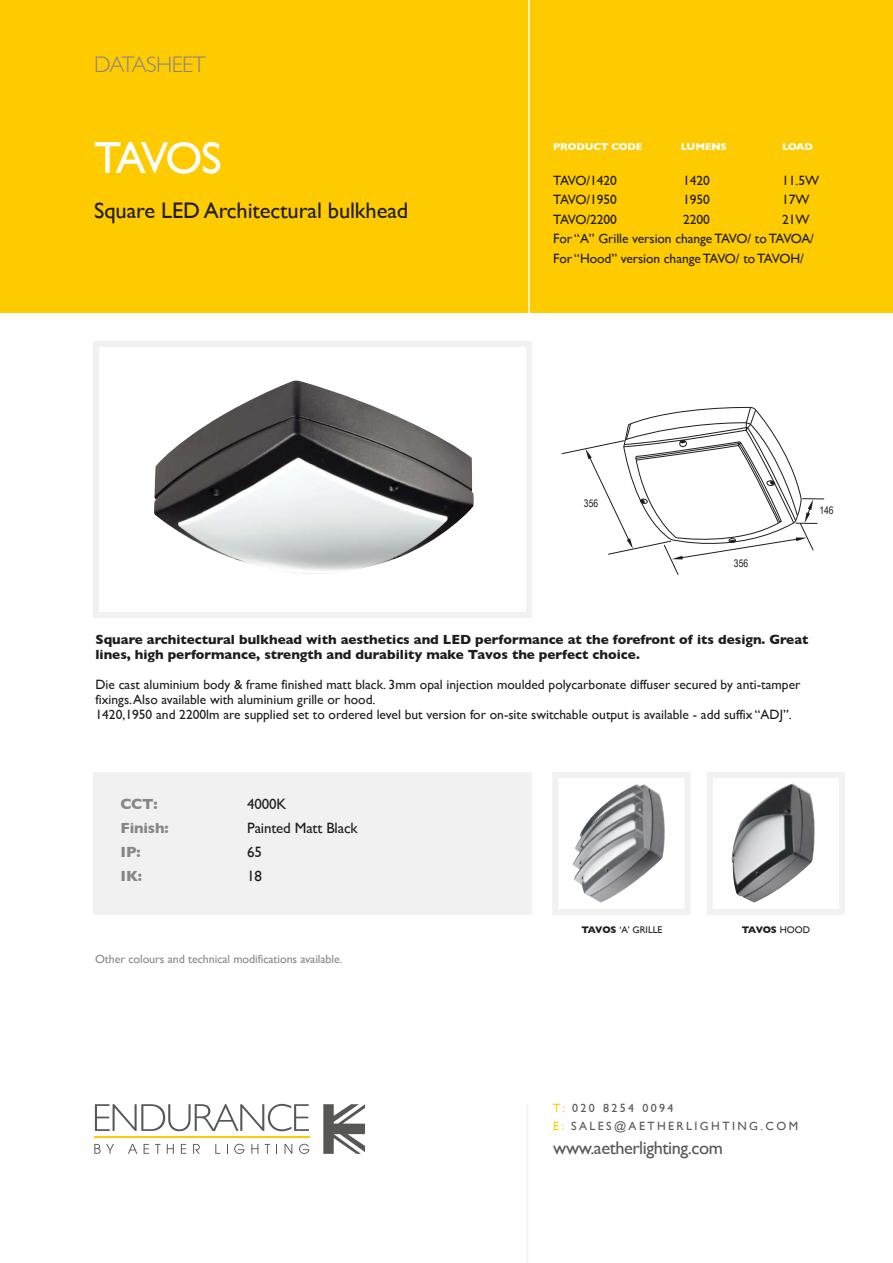
<style>
.page{position:relative;width:893px;height:1263px;background:#fff}
.page>*{position:absolute;margin:0;border:0;box-sizing:border-box;transform-origin:0 0}
.t1{font:45px "Gill Sans";letter-spacing:-.085em;color:#fff}
.t2{font:22.5px "Gill Sans";letter-spacing:-.005em;color:#1d1d1b}
.t3{font:300 22.5px "Gill Sans";letter-spacing:-.025em;color:#878787}
.t4{font:18.3px "Gill Sans";letter-spacing:-.025em;color:#575756}
.t5{font:15px "Gill Sans";letter-spacing:-.01em;color:#1d1d1b}
.t6{font:700 15px "Gill Sans";letter-spacing:-.01em;color:#878787}
.t7{font:13.5px/15px "Gill Sans";color:#1d1d1b}
.t8{font:700 13.5px/15px "Gill Sans";color:#1d1d1b}
.t9{font:13.5px "Gill Sans";letter-spacing:-.025em;color:#1d1d1b}
.t10{font:12px "Gill Sans";letter-spacing:-.005em;color:#878787}
.t11{font:12px/18.1px "Gill Sans";letter-spacing:.2em;color:#575756}
.t12{font:10.5px "Arial Narrow";color:#1d1d1b}
.t13{font:700 10.2px "Gill Sans";letter-spacing:-.01em;color:#fff}
.t14{font:9.75px "Gill Sans";letter-spacing:-.005em;color:#1d1d1b}
.t15{font:700 9.75px "Gill Sans";letter-spacing:-.055em;color:#1d1d1b}
.s1{font-weight:700}
.s2{font-weight:400}
.s3{color:#feca00}
</style>
<div class="page">
<div style="left:0;top:0;width:893px;height:312px;background:#feca00"></div>
<div style="left:93px;top:772px;width:439px;height:143px;background:#f2f1f1"></div>
<hr style="left:528px;top:0;width:2px;height:319px;background:#fff">
<img style="left:154px;top:381px;width:320px;height:193px">
<div style="left:552px;top:772px;width:138px;height:143px;border:6px solid #f2f1f1"></div>
<div style="left:707px;top:772px;width:138px;height:143px;border:6px solid #f2f1f1"></div>
<img style="left:573px;top:784px;width:92px;height:118px">
<img style="left:732px;top:783px;width:83px;height:120px">
<div style="left:93px;top:341px;width:439px;height:277px;border:6px solid #f2f1f1"></div>
<svg style="left:562px;top:406px;width:262px;height:169px"></svg>
<hr style="left:527px;top:1104px;width:1px;height:159px;background:#f2f1f1">
<svg style="left:95px;top:1104px;width:214px;height:27px"></svg>
<svg style="left:323px;top:1104px;width:42px;height:50px"></svg>
<svg style="left:94px;top:1144px;width:20px;height:10px"></svg>
<svg style="left:128px;top:1144px;width:9px;height:10px"></svg>
<svg style="left:144px;top:1144px;width:5px;height:10px"></svg>
<svg style="left:155px;top:1144px;width:5px;height:10px"></svg>
<svg style="left:167px;top:1144px;width:7px;height:10px"></svg>
<svg style="left:181px;top:1144px;width:5px;height:10px"></svg>
<svg style="left:193px;top:1144px;width:7px;height:10px"></svg>
<svg style="left:215px;top:1144px;width:5px;height:10px"></svg>
<svg style="left:234px;top:1144px;width:11px;height:10px"></svg>
<svg style="left:251px;top:1144px;width:7px;height:10px"></svg>
<svg style="left:265px;top:1144px;width:5px;height:10px"></svg>
<svg style="left:284px;top:1144px;width:8px;height:10px"></svg>
<svg style="left:299px;top:1144px;width:10px;height:10px"></svg>
<hr style="left:94px;top:1137px;width:216px;height:1px;background:#feca00">
<h2 class="t3" style="left:94px;top:47px;width:113px">DATASHEET</h2>
<h1 class="t1" style="left:94px;top:132px;width:129px">TAVOS</h1>
<h2 class="t2" style="left:94px;top:197px;width:316px">Square LED Architectural bulkhead</h2>
<p class="t13" style="left:553px;top:139px;width:91px">PRODUCT CODE</p>
<p class="t13" style="left:681px;top:139px;width:48px">LUMENS</p>
<p class="t13" style="left:782px;top:139px;width:32px">LOAD</p>
<p class="t9" style="left:553px;top:172px;width:65px">TAVO/1420</p>
<p class="t7" style="left:683px;top:173px;width:28px">1420</p>
<p class="t7" style="left:782px;top:173px;width:39px">11.5W</p>
<p class="t9" style="left:553px;top:192px;width:65px">TAVO/1950</p>
<p class="t7" style="left:683px;top:192px;width:28px">1950</p>
<p class="t7" style="left:782px;top:192px;width:29px">17W</p>
<p class="t9" style="left:553px;top:211px;width:65px">TAVO/2200</p>
<p class="t7" style="left:683px;top:212px;width:28px">2200</p>
<p class="t7" style="left:553px;top:209px;width:262px;line-height:19.5px;text-indent:229px">21W<br>For “A” Grille version change TAVO/ to TAVOA/<br>For “Hood” version change TAVO/ to TAVOH/</p>
<p class="t12" style="left:584px;top:497px;width:16px">356</p>
<p class="t12" style="left:734px;top:557px;width:16px">356</p>
<p class="t12" style="left:819px;top:505px;width:16px">146</p>
<p class="t8" style="left:95px;top:631px;width:714px">Square architectural bulkhead with aesthetics and LED performance at the forefront of its design. Great lines, high performance, strength and durability make Tavos the perfect choice.</p>
<p class="t7" style="left:95px;top:677px;width:706px">Die cast aluminium body &amp; frame finished matt black. 3mm opal injection moulded polycarbonate diffuser secured by anti-tamper fixings. Also available with aluminium grille or hood.<br>1420,1950 and 2200lm are supplied set to ordered level but version for on-site switchable output is available - add suffix “ADJ”.</p>
<p class="t6" style="left:120px;top:792px;width:39px">CCT:</p>
<p class="t5" style="left:247px;top:795px;width:41px">4000K</p>
<p class="t6" style="left:120px;top:816px;width:50px">Finish:</p>
<p class="t5" style="left:247px;top:819px;width:112px">Painted Matt Black</p>
<p class="t6" style="left:120px;top:840px;width:22px">IP:</p>
<p class="t5" style="left:247px;top:843px;width:16px">65</p>
<p class="t6" style="left:120px;top:864px;width:23px">IK:</p>
<p class="t5" style="left:247px;top:867px;width:16px">18</p>
<p class="t10" style="left:95px;top:952px;width:249px">Other colours and technical modifications available.</p>
<p class="t14" style="left:581px;top:923px;width:83px"><span class="s1">TAVOS</span> ‘A’ GRILLE</p>
<p class="t15" style="left:742px;top:921px;width:70px">TAVOS <span class="s2">HOOD</span></p>
<p class="t11" style="left:553px;top:1099px;width:246px"><span class="s3">T:</span> 020 8254 0094<br><span class="s3">E:</span> SALES@AETHERLIGHTING.COM</p>
<h3 class="t4" style="left:553px;top:1137px;width:171px">www.aetherlighting.com</h3>
</div>
